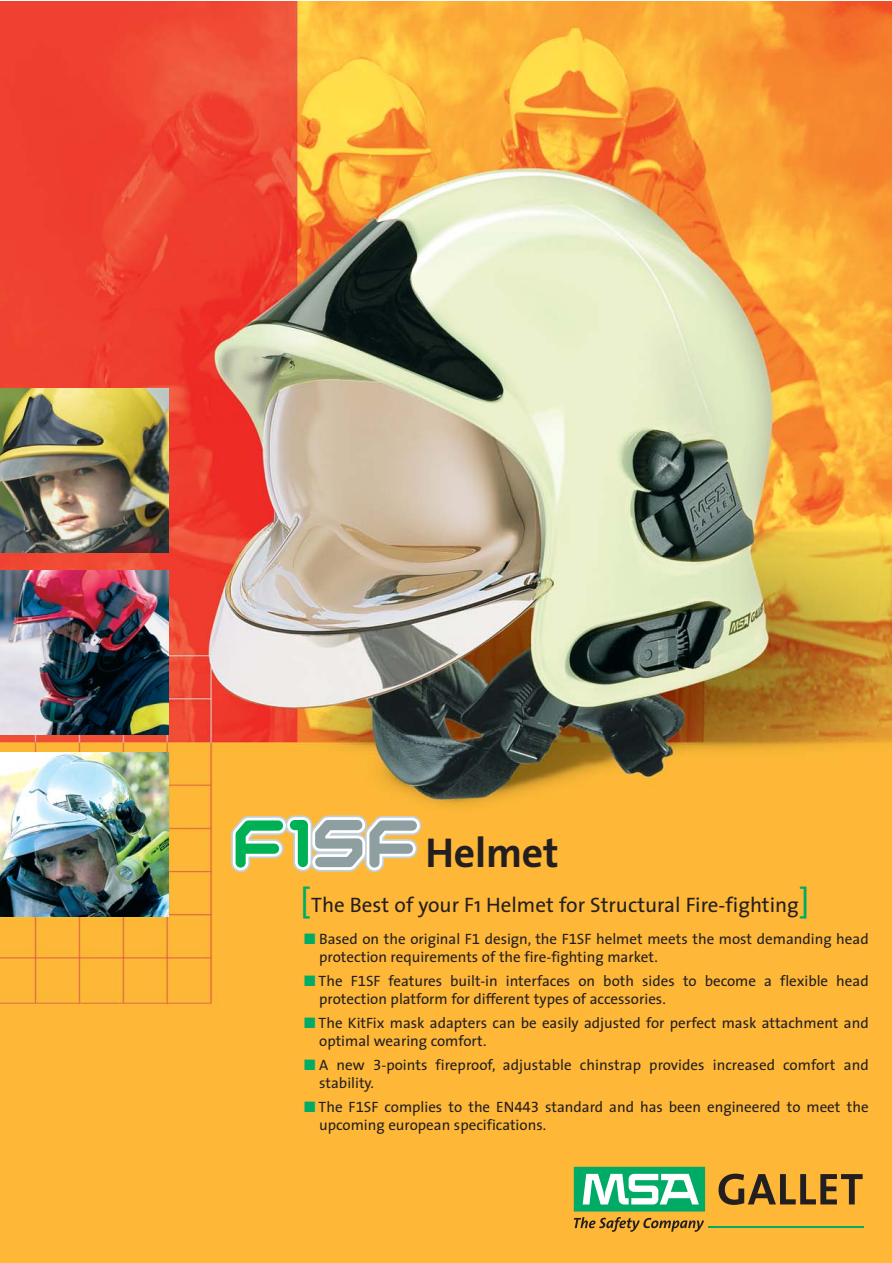
<style>
.page{position:relative;width:892px;height:1263px;background:#fff}
.page>*{position:absolute;margin:0;border:0;box-sizing:border-box;transform-origin:0 0}
.t1{font:700 42px "The Sans Spezial";letter-spacing:-.005em;color:#231f20}
.t2{font:21px "The Sans";color:#231f20}
.t3{font:15px/18px "The Sans Spezial";color:#231f20}
.s1{font-size:33px;color:#00ab66}
.s2{color:#00ab66}
</style>
<div class="page">
<img style="left:0;top:1px;width:891px;height:1262px">
<svg style="left:231px;top:815px;width:190px;height:57px"></svg>
<img style="left:0;top:388px;width:168px;height:164px">
<img style="left:0;top:570px;width:168px;height:164px">
<img style="left:0;top:752px;width:168px;height:164px">
<svg style="left:718px;top:1173px;width:144px;height:32px;background:#a67a2d"></svg>
<div style="left:574px;top:1167px;width:130px;height:44px;background:#00ab66"></div>
<svg style="left:582px;top:1174px;width:117px;height:30px"></svg>
<svg style="left:573px;top:1217px;width:131px;height:15px;background:#bf8b30"></svg>
<hr style="left:708px;top:1226px;width:156px;height:2px;background:#00ab66">
<h1 class="t1" style="left:425px;top:834px;width:135px">Helmet</h1>
<h2 class="t2" style="left:300px;top:897px;width:510px"><span class="s1">[</span>The Best of your F1 Helmet for Structural Fire-fighting<span class="s1">]</span></h2>
<p class="t3" style="left:319px;top:931px;width:551px;text-indent:-15px"><span class="s2">■</span> Based on the original F1 design, the F1SF helmet meets the most demanding head protection requirements of the fire-fighting market.</p>
<p class="t3" style="left:319px;top:973px;width:551px;text-indent:-15px"><span class="s2">■</span> The F1SF features built-in interfaces on both sides to become a flexible head protection platform for different types of accessories.</p>
<p class="t3" style="left:319px;top:1015px;width:551px;text-indent:-15px"><span class="s2">■</span> The KitFix mask adapters can be easily adjusted for perfect mask attachment and optimal wearing comfort.</p>
<p class="t3" style="left:319px;top:1057px;width:551px;text-indent:-15px"><span class="s2">■</span> A new 3-points fireproof, adjustable chinstrap provides increased comfort and stability.</p>
<p class="t3" style="left:319px;top:1099px;width:551px;text-indent:-15px"><span class="s2">■</span> The F1SF complies to the EN443 standard and has been engineered to meet the upcoming european specifications.</p>
</div>
